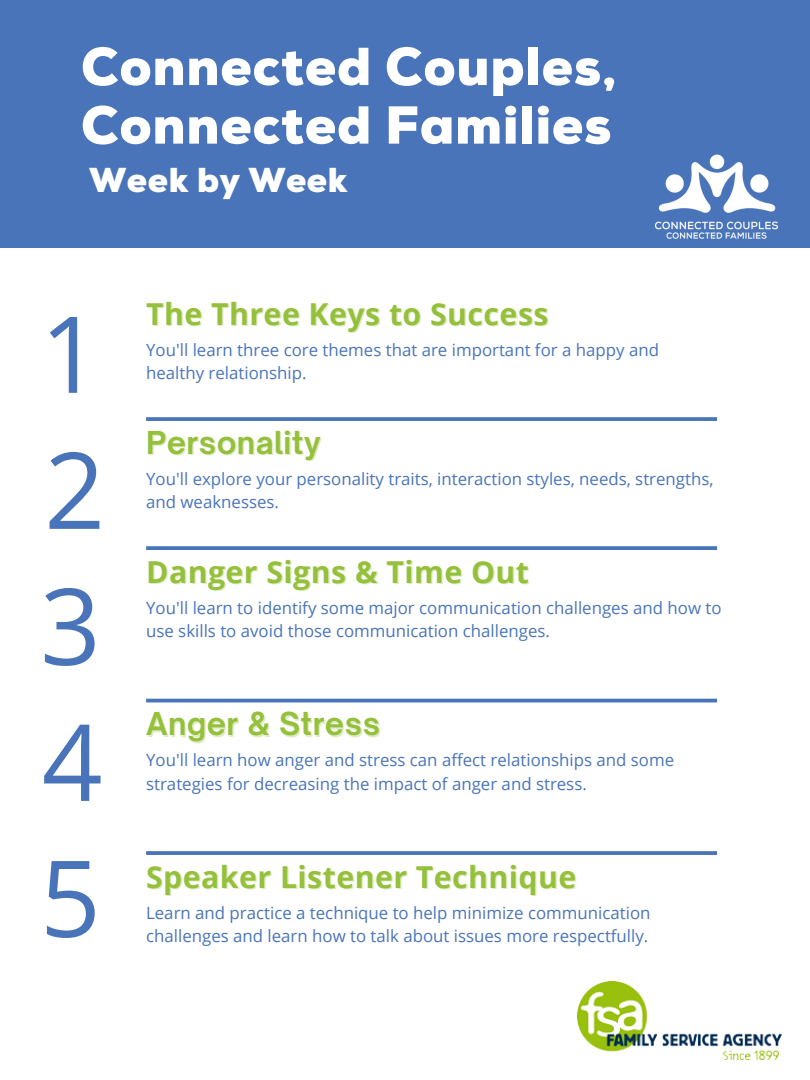
<style>
.page{position:relative;width:810px;height:1080px;background:#fff}
.page>*{position:absolute;margin:0;border:0;box-sizing:border-box;transform-origin:0 0}
.t1{font:106.25px "Open Sans";color:#4974b9}
.t2{font:900 53.25px/58.6px "Nexa";letter-spacing:.015em;color:#fff}
.t3{font:900 34.5px "Nexa";letter-spacing:.015em;color:#fff}
.t4{font:700 30.25px "Open Sans";letter-spacing:.015em;color:#95c03c}
.t5{font:700 30.25px "Open Sauce One";letter-spacing:.015em;color:#95c03c}
.t6{font:16.81px/23.4px "Open Sans";color:#4974b9}
</style>
<div class="page">
<div style="left:0;top:0;width:810px;height:248px;background:#4974b9"></div>
<svg style="left:146px;top:417px;width:571px;height:4px;background:#527bbc"></svg>
<svg style="left:146px;top:546px;width:571px;height:4px;background:#527bbc"></svg>
<hr style="left:146px;top:699px;width:571px;height:3px;background:#4974b9">
<svg style="left:146px;top:851px;width:571px;height:4px;background:#527bbc"></svg>
<img style="left:655px;top:154px;width:123px;height:85px">
<img style="left:578px;top:981px;width:204px;height:79px">
<p class="t2" style="left:81px;top:39px;width:537px">Connected Couples,<br>Connected Families</p>
<p class="t3" style="left:90px;top:160px;width:259px">Week by Week</p>
<p class="t1" style="left:40px;top:279px;width:62px">1</p>
<p class="t4" style="left:146px;top:292px;width:404px">The Three Keys to Success</p>
<p class="t6" style="left:146px;top:338px;width:514px">You'll learn three core themes that are important for a happy and healthy relationship.</p>
<p class="t1" style="left:44px;top:415px;width:62px">2</p>
<p class="t1" style="left:40px;top:551px;width:62px">3</p>
<p class="t1" style="left:42px;top:687px;width:62px">4</p>
<p class="t1" style="left:40px;top:823px;width:62px">5</p>
<p class="t5" style="left:146px;top:423px;width:176px">Personality</p>
<p class="t6" style="left:146px;top:467px;width:569px">You'll explore your personality traits, interaction styles, needs, strengths, and weaknesses.</p>
<p class="t4" style="left:146px;top:550px;width:384px">Danger Signs &amp; Time Out</p>
<p class="t6" style="left:146px;top:596px;width:577px">You'll learn to identify some major communication challenges and how to use skills to avoid those communication challenges.</p>
<p class="t5" style="left:146px;top:705px;width:235px">Anger &amp; Stress</p>
<p class="t6" style="left:146px;top:748px;width:530px">You'll learn how anger and stress can affect relationships and some strategies for decreasing the impact of anger and stress.</p>
<p class="t4" style="left:146px;top:855px;width:432px">Speaker Listener Technique</p>
<p class="t6" style="left:146px;top:901px;width:506px">Learn and practice a technique to help minimize communication challenges and learn how to talk about issues more respectfully.</p>
</div>
